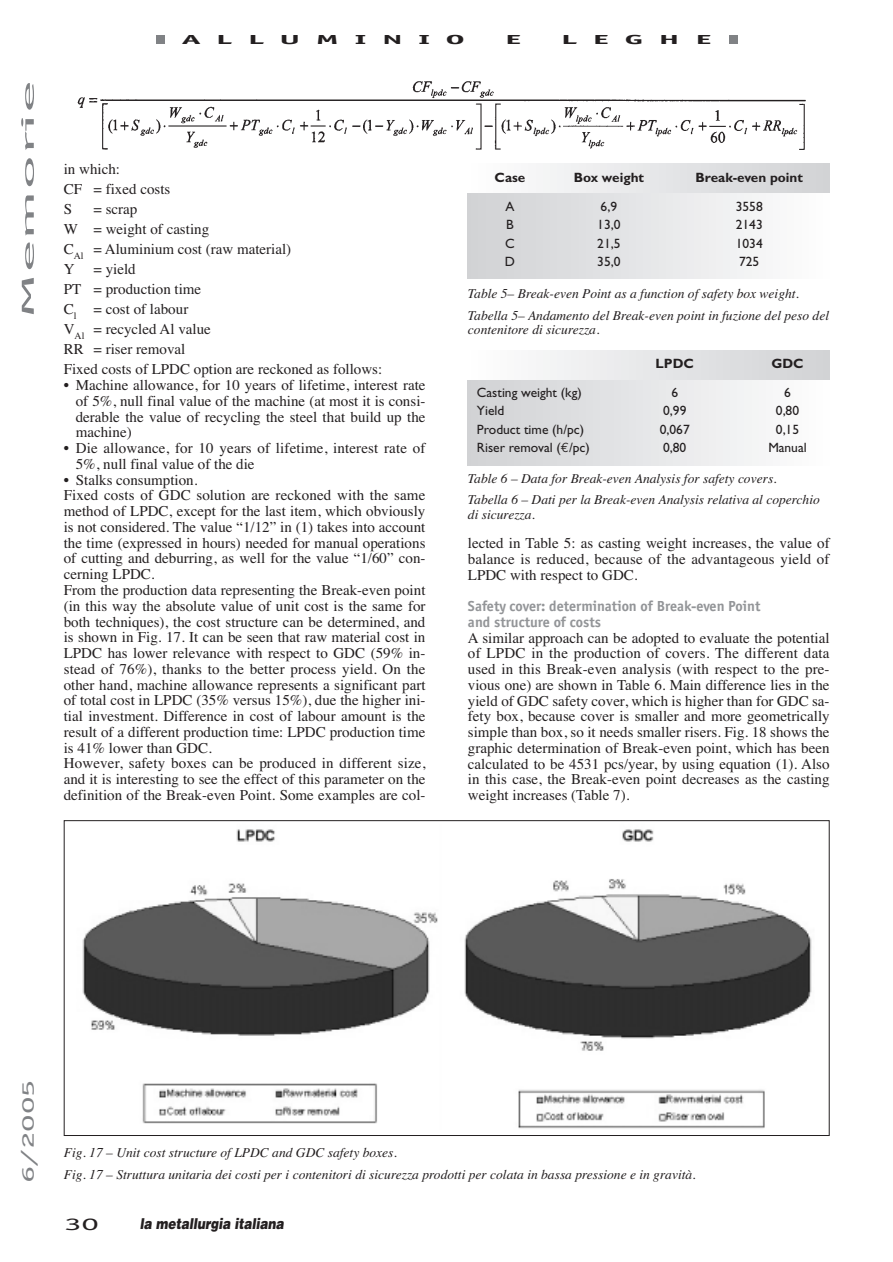
<style>
.page{position:relative;width:893px;height:1262px;background:#fff}
.page>*{position:absolute;margin:0;border:0;box-sizing:border-box;transform-origin:0 0}
.t1{font:18px "Officina Sans";color:#808285;scale:4 1}
.t2{font:18px "Officina Sans";color:#808285;scale:2 1}
.t3{font:18px "Officina Sans";color:#231f20;scale:2 1}
.t4{font:15px/15.8px "Times";color:#231f20}
.t5{font:700 15px/15.8px "Officina Sans";color:#939598}
.t6{font:italic 900 15px "Helvetica";color:#231f20;scale:.8 1}
.t7{font:italic 13.5px/21.8px "Times";color:#231f20}
.t8{font:13.5px "Gill Sans";color:#231f20}
.t9{font:700 13.5px "Gill Sans";color:#231f20}
.t10{font:700 13.5px "Officina Sans";letter-spacing:.47em;color:#231f20;scale:2.5 1}
.s1{font-family:"Euro Mono"}
</style>
<div class="page">
<div style="left:468px;top:193px;width:361px;height:85px;background:linear-gradient(to right,#d0d2d4,#fdfdfe)"></div>
<div style="left:468px;top:164px;width:361px;height:28px;background:linear-gradient(to right,#fefefe,#d1d2d5)"></div>
<div style="left:468px;top:381px;width:361px;height:84px;background:linear-gradient(to right,#d0d2d4,#fdfdfe)"></div>
<div style="left:468px;top:350px;width:361px;height:30px;background:linear-gradient(to right,#fefefe,#d1d2d5)"></div>
<div style="left:728px;top:36px;width:9px;height:8px;background:#808285"></div>
<div style="left:156px;top:36px;width:9px;height:8px;background:#808285"></div>
<img style="left:77px;top:81px;width:729px;height:69px">
<img style="left:82px;top:829px;width:730px;height:300px">
<p class="t1" style="left:21px;top:319px;width:61px;rotate:-90deg">Memorie</p>
<p class="t10" style="left:182px;top:34px;width:114px">ALLUMINIO</p>
<p class="t10" style="left:505px;top:34px;width:8px">E</p>
<p class="t10" style="left:561px;top:34px;width:62px">LEGHE</p>
<p class="t4" style="left:64px;top:161px;width:108px;line-height:20px">in which:<br>CF = fixed costs<br>S</p>
<p class="t4" style="left:64px;top:201px;width:229px;line-height:20px;text-indent:30px">= scrap<br>W = weight of casting<br>C<sub>Al</sub> = Aluminium cost (raw material)<br>Y</p>
<p class="t4" style="left:64px;top:261px;width:320px;line-height:20px;text-indent:30px">= yield<br>PT = production time<br>C<sub>l</sub> = cost of labour<br>V<sub>Al</sub> = recycled Al value<br>RR = riser removal<br>Fixed costs of LPDC option are reckoned as follows:</p>
<p class="t4" style="left:76px;top:379px;width:351px;text-align:justify;text-indent:-12px">• Machine allowance, for 10 years of lifetime, interest rate of 5%, null final value of the machine (at most it is consi&shy;derable the value of recycling the steel that build up the machine)</p>
<p class="t4" style="left:76px;top:442px;width:351px;text-indent:-12px">• Die allowance, for 10 years of lifetime, interest rate of<br>5%, null final value of the die</p>
<p class="t4" style="left:64px;top:473px;width:363px">• Stalks consumption.<br>Fixed costs of GDC solution are reckoned with the same method of LPDC, except for the last item, which obviously is not considered. The value “1/12” in (1) takes into account the time (expressed in hours) needed for manual operations of cutting and deburring, as well for the value “1/60” con&shy;cerning LPDC.<br>From the production data representing the Break-even point (in this way the absolute value of unit cost is the same for both techniques), the cost structure can be determined, and is shown in Fig. 17. It can be seen that raw material cost in LPDC has lower relevance with respect to GDC (59% in&shy;stead of 76%), thanks to the better process yield. On the other hand, machine allowance represents a significant part of total cost in LPDC (35% versus 15%), due the higher ini&shy;tial investment. Difference in cost of labour amount is the result of a different production time: LPDC production time is 41% lower than GDC.<br>However, safety boxes can be produced in different size, and it is interesting to see the effect of this parameter on the definition of the Break-even Point. Some examples are col-</p>
<p class="t9" style="left:494px;top:173px;width:32px">Case</p>
<p class="t9" style="left:573px;top:173px;width:72px">Box weight</p>
<p class="t9" style="left:695px;top:173px;width:109px">Break-even point</p>
<p class="t8" style="left:505px;top:201px;width:11px">A</p>
<p class="t8" style="left:600px;top:201px;width:18px">6,9</p>
<p class="t8" style="left:735px;top:201px;width:28px">3558</p>
<p class="t8" style="left:506px;top:220px;width:9px">B</p>
<p class="t8" style="left:597px;top:220px;width:25px">13,0</p>
<p class="t8" style="left:735px;top:220px;width:28px">2143</p>
<p class="t8" style="left:505px;top:238px;width:11px">C</p>
<p class="t8" style="left:597px;top:238px;width:25px">21,5</p>
<p class="t8" style="left:735px;top:238px;width:28px">1034</p>
<p class="t8" style="left:505px;top:257px;width:12px">D</p>
<p class="t8" style="left:597px;top:257px;width:25px">35,0</p>
<p class="t8" style="left:739px;top:257px;width:22px">725</p>
<p class="t7" style="left:468px;top:284px;width:362px">Table 5– Break-even Point as a function of safety box weight.<br>Tabella 5– Andamento del Break-even point in fuzione del peso del</p>
<p class="t7" style="left:468px;top:320px;width:133px">contenitore di sicurezza.</p>
<p class="t9" style="left:655px;top:359px;width:40px">LPDC</p>
<p class="t9" style="left:771px;top:359px;width:34px">GDC</p>
<p class="t8" style="left:477px;top:387px;width:106px">Casting weight (kg)</p>
<p class="t8" style="left:671px;top:387px;width:8px">6</p>
<p class="t8" style="left:784px;top:387px;width:8px">6</p>
<p class="t8" style="left:477px;top:406px;width:29px">Yield</p>
<p class="t8" style="left:663px;top:406px;width:25px">0,99</p>
<p class="t8" style="left:776px;top:406px;width:25px">0,80</p>
<p class="t8" style="left:477px;top:424px;width:109px">Product time (h/pc)</p>
<p class="t8" style="left:659px;top:424px;width:31px">0,067</p>
<p class="t8" style="left:776px;top:424px;width:25px">0,15</p>
<p class="t8" style="left:477px;top:443px;width:114px">Riser removal (<span class="s1">€</span>/pc)</p>
<p class="t8" style="left:663px;top:443px;width:25px">0,80</p>
<p class="t8" style="left:768px;top:443px;width:40px">Manual</p>
<p class="t7" style="left:468px;top:468px;width:353px">Table 6 – Data for Break-even Analysis for safety covers.<br>Tabella 6 – Dati per la Break-even Analysis relativa al coperchio</p>
<p class="t7" style="left:468px;top:504px;width:68px">di sicurezza.</p>
<p class="t4" style="left:468px;top:536px;width:363px;text-align:justify">lected in Table 5: as casting weight increases, the value of balance is reduced, because of the advantageous yield of LPDC with respect to GDC.</p>
<p class="t5" style="left:468px;top:599px;width:294px">Safety cover: determination of Break-even Point and structure of costs</p>
<p class="t4" style="left:468px;top:631px;width:363px;text-align:justify">A similar approach can be adopted to evaluate the potential of LPDC in the production of covers. The different data used in this Break-even analysis (with respect to the pre&shy;vious one) are shown in Table 6. Main difference lies in the yield of GDC safety cover, which is higher than for GDC sa&shy;fety box, because cover is smaller and more geometrically simple than box, so it needs smaller risers. Fig. 18 shows the graphic determination of Break-even point, which has been calculated to be 4531 pcs/year, by using equation (1). Also in this case, the Break-even point decreases as the casting weight increases (Table 7).</p>
<p class="t2" style="left:21px;top:1182px;width:53px;rotate:-90deg">6/2005</p>
<p class="t7" style="left:64px;top:1143px;width:633px">Fig. 17 – Unit cost structure of LPDC and GDC safety boxes.<br>Fig. 17 – Struttura unitaria dei costi per i contenitori di sicurezza prodotti per colata in bassa pressione e in gravità.</p>
<p class="t3" style="left:64px;top:1216px;width:19px">30</p>
<p class="t6" style="left:140px;top:1217px;width:182px">la metallurgia italiana</p>
</div>
